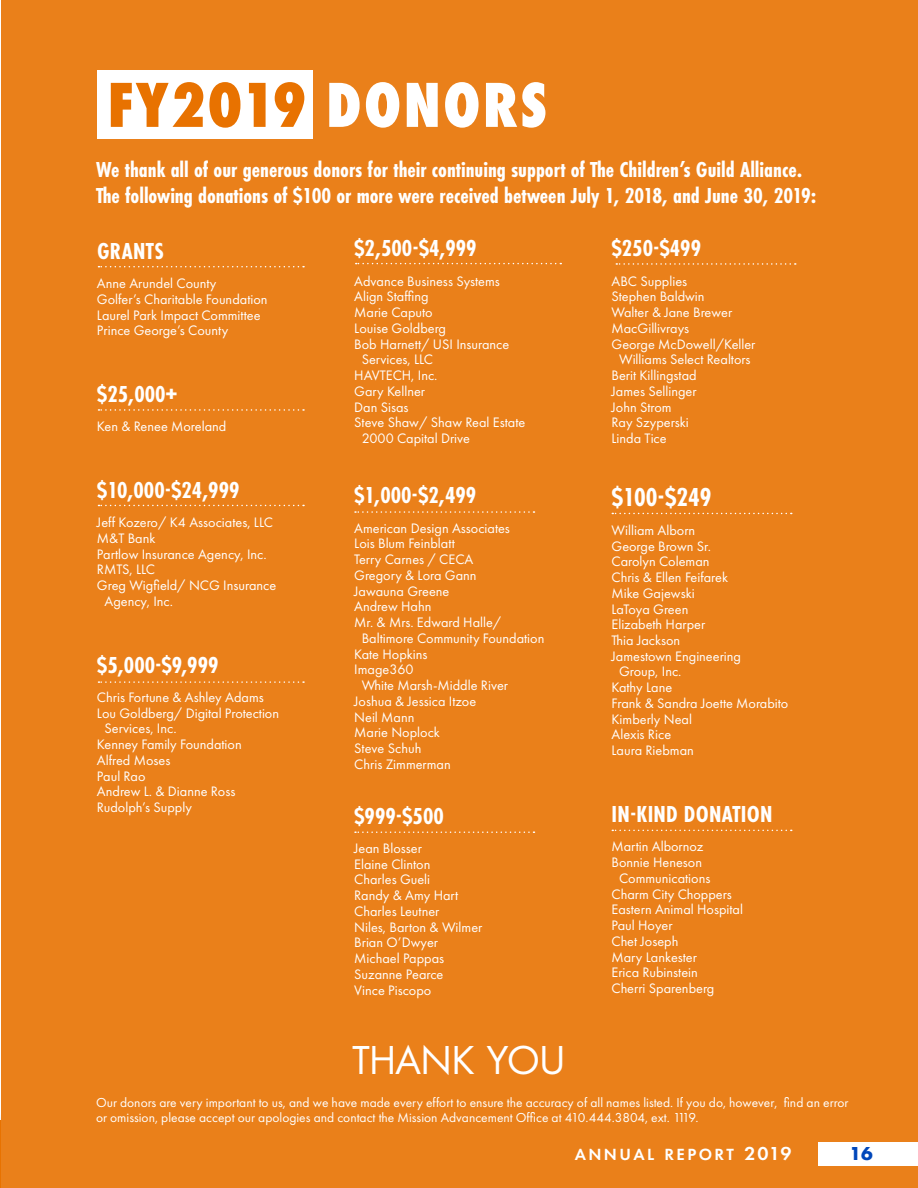
<style>
.page{position:relative;width:918px;height:1188px;background:#fff}
.page>*{position:absolute;margin:0;border:0;box-sizing:border-box;transform-origin:0 0}
.t1{font:800 66px "Futura PT Cond";letter-spacing:.035em;color:#e87200}
.t2{font:42px "Futura PT";letter-spacing:-.03em;color:#fff}
.t3{font:700 27px "Futura PT Cond";color:#fff}
.t4{font:700 24px "Futura PT Cond";color:#fff}
.t5{font:700 22.5px/25.5px "Futura PT Cond";color:#fff}
.t6{font:700 19.5px "Futura PT";color:#0047ba}
.t7{font:600 16.8px "Futura PT";letter-spacing:.145em;color:#fff}
.t8{font:14.25px/15.8px "Futura PT";color:#fff}
.t9{font:13.5px/15px "Futura PT";color:#fff}
.s1{color:#fff}
.s2{font-size:19.5px}
</style>
<div class="page">
<div style="left:0;top:1111px;width:7px;height:77px;background:#ea801a"></div>
<hr style="left:0;top:1121px;width:2px;height:67px;background:#e87200">
<div style="left:2px;top:0;width:916px;height:1188px;background:#ea801a"></div>
<div style="left:819px;top:1142px;width:99px;height:24px;background:#fff"></div>
<div style="left:97px;top:70px;width:216px;height:69px;background:#fff"></div>
<svg style="left:356px;top:263px;width:205px;height:1px"></svg>
<svg style="left:98px;top:266px;width:206px;height:1px"></svg>
<svg style="left:98px;top:409px;width:206px;height:2px"></svg>
<svg style="left:98px;top:505px;width:206px;height:1px"></svg>
<svg style="left:98px;top:681px;width:206px;height:2px"></svg>
<svg style="left:355px;top:511px;width:180px;height:2px"></svg>
<svg style="left:612px;top:513px;width:180px;height:1px"></svg>
<svg style="left:612px;top:830px;width:180px;height:1px"></svg>
<svg style="left:355px;top:831px;width:180px;height:2px"></svg>
<svg style="left:616px;top:263px;width:180px;height:2px"></svg>
<h1 class="t1" style="left:108px;top:66px;width:441px">FY2019 <span class="s1">DONORS</span></h1>
<h3 class="t5" style="left:96px;top:157px;width:722px">We thank all of our generous donors for their continuing support of The Children’s Guild Alliance.<br>The following donations of $100 or more were received between July 1, 2018, and June 30, 2019:</h3>
<h3 class="t4" style="left:97px;top:237px;width:68px">GRANTS</h3>
<p class="t8" style="left:97px;top:275px;width:172px">Anne Arundel County<br>Golfer’s Charitable Foundation<br>Laurel Park Impact Committee<br>Prince George’s County</p>
<h3 class="t4" style="left:97px;top:380px;width:82px">$25,000+</h3>
<p class="t8" style="left:97px;top:418px;width:131px">Ken &amp; Renee Moreland</p>
<h3 class="t4" style="left:97px;top:476px;width:144px">$10,000-$24,999</h3>
<p class="t8" style="left:97px;top:515px;width:177px">Jeff Kozero/ K4 Associates, LLC</p>
<p class="t8" style="left:97px;top:530px;width:60px">M&amp;T Bank</p>
<p class="t8" style="left:97px;top:546px;width:171px">Partlow Insurance Agency, Inc.</p>
<p class="t8" style="left:97px;top:562px;width:60px">RMTS, LLC</p>
<p class="t8" style="left:97px;top:578px;width:181px">Greg Wigfield/ NCG Insurance</p>
<p class="t8" style="left:104px;top:593px;width:70px">Agency, Inc.</p>
<h3 class="t4" style="left:97px;top:651px;width:123px">$5,000-$9,999</h3>
<p class="t8" style="left:97px;top:689px;width:168px">Chris Fortune &amp; Ashley Adams</p>
<p class="t8" style="left:97px;top:705px;width:184px">Lou Goldberg/ Digital Protection</p>
<p class="t8" style="left:104px;top:721px;width:74px">Services, Inc.</p>
<p class="t8" style="left:97px;top:736px;width:146px">Kenney Family Foundation</p>
<p class="t8" style="left:97px;top:752px;width:75px">Alfred Moses</p>
<p class="t8" style="left:97px;top:768px;width:50px">Paul Rao</p>
<p class="t8" style="left:97px;top:784px;width:140px">Andrew L. &amp; Dianne Ross</p>
<p class="t8" style="left:97px;top:799px;width:96px">Rudolph’s Supply</p>
<h3 class="t4" style="left:354px;top:235px;width:124px">$2,500-$4,999</h3>
<p class="t8" style="left:354px;top:273px;width:147px">Advance Business Systems</p>
<p class="t8" style="left:354px;top:289px;width:76px">Align Staffing</p>
<p class="t8" style="left:354px;top:305px;width:80px">Marie Caputo</p>
<p class="t8" style="left:354px;top:320px;width:93px">Louise Goldberg</p>
<p class="t8" style="left:354px;top:336px;width:157px">Bob Harnett/ USI Insurance</p>
<p class="t8" style="left:362px;top:352px;width:73px">Services, LLC</p>
<p class="t8" style="left:354px;top:368px;width:85px">HAVTECH, Inc.</p>
<p class="t8" style="left:354px;top:383px;width:72px">Gary Kellner</p>
<p class="t8" style="left:354px;top:399px;width:56px">Dan Sisas</p>
<p class="t8" style="left:354px;top:415px;width:172px">Steve Shaw/ Shaw Real Estate</p>
<p class="t8" style="left:362px;top:430px;width:110px">2000 Capital Drive</p>
<h3 class="t4" style="left:354px;top:481px;width:123px">$1,000-$2,499</h3>
<p class="t8" style="left:354px;top:520px;width:157px">American Design Associates</p>
<p class="t8" style="left:354px;top:536px;width:102px">Lois Blum Feinblatt</p>
<p class="t8" style="left:354px;top:551px;width:121px">Terry Carnes / CECA</p>
<p class="t8" style="left:354px;top:567px;width:124px">Gregory &amp; Lora Gann</p>
<p class="t8" style="left:354px;top:583px;width:97px">Jawauna Greene</p>
<p class="t8" style="left:354px;top:599px;width:79px">Andrew Hahn</p>
<p class="t8" style="left:354px;top:614px;width:149px">Mr. &amp; Mrs. Edward Halle/</p>
<p class="t8" style="left:362px;top:630px;width:184px">Baltimore Community Foundation</p>
<p class="t8" style="left:354px;top:646px;width:75px">Kate Hopkins</p>
<p class="t8" style="left:354px;top:662px;width:61px">Image360</p>
<p class="t8" style="left:362px;top:677px;width:148px">White Marsh-Middle River</p>
<p class="t8" style="left:354px;top:693px;width:123px">Joshua &amp; Jessica Itzoe</p>
<p class="t8" style="left:354px;top:709px;width:62px">Neil Mann</p>
<p class="t8" style="left:354px;top:725px;width:87px">Marie Noplock</p>
<p class="t8" style="left:354px;top:740px;width:69px">Steve Schuh</p>
<p class="t8" style="left:354px;top:756px;width:98px">Chris Zimmerman</p>
<h3 class="t4" style="left:354px;top:802px;width:91px">$999-$500</h3>
<p class="t8" style="left:354px;top:840px;width:130px">Jean Blosser<br>Elaine Clinton<br>Charles Gueli<br>Randy &amp; Amy Hart<br>Charles Leutner<br>Niles, Barton &amp; Wilmer<br>Brian O’Dwyer<br>Michael Pappas<br>Suzanne Pearce<br>Vince Piscopo</p>
<h2 class="t2" style="left:352px;top:1036px;width:215px">THANK YOU</h2>
<h3 class="t4" style="left:612px;top:235px;width:91px">$250-$499</h3>
<p class="t8" style="left:612px;top:273px;width:77px">ABC Supplies</p>
<p class="t8" style="left:612px;top:289px;width:95px">Stephen Baldwin</p>
<p class="t8" style="left:612px;top:305px;width:122px">Walter &amp; Jane Brewer</p>
<p class="t8" style="left:612px;top:320px;width:79px">MacGillivrays</p>
<p class="t8" style="left:612px;top:336px;width:145px">George McDowell/Keller</p>
<p class="t8" style="left:619px;top:352px;width:133px">Williams Select Realtors</p>
<p class="t8" style="left:612px;top:368px;width:87px">Berit Killingstad</p>
<p class="t8" style="left:612px;top:383px;width:87px">James Sellinger</p>
<p class="t8" style="left:612px;top:399px;width:62px">John Strom</p>
<p class="t8" style="left:612px;top:415px;width:79px">Ray Szyperski</p>
<p class="t8" style="left:612px;top:430px;width:57px">Linda Tice</p>
<h3 class="t3" style="left:612px;top:481px;width:101px">$100-$249</h3>
<p class="t8" style="left:612px;top:522px;width:85px">William Alborn</p>
<p class="t8" style="left:612px;top:538px;width:101px">George Brown Sr.</p>
<p class="t8" style="left:612px;top:554px;width:100px">Carolyn Coleman</p>
<p class="t8" style="left:612px;top:569px;width:118px">Chris &amp; Ellen Feifarek</p>
<p class="t8" style="left:612px;top:585px;width:85px">Mike Gajewski</p>
<p class="t8" style="left:612px;top:601px;width:78px">LaToya Green</p>
<p class="t8" style="left:612px;top:617px;width:95px">Elizabeth Harper</p>
<p class="t8" style="left:612px;top:632px;width:70px">Thia Jackson</p>
<p class="t8" style="left:612px;top:648px;width:131px">Jamestown Engineering</p>
<p class="t8" style="left:619px;top:664px;width:64px">Group, Inc.</p>
<p class="t8" style="left:612px;top:680px;width:62px">Kathy Lane</p>
<p class="t8" style="left:612px;top:695px;width:178px">Frank &amp; Sandra Joette Morabito</p>
<p class="t8" style="left:612px;top:711px;width:82px">Kimberly Neal</p>
<p class="t8" style="left:612px;top:727px;width:61px">Alexis Rice</p>
<p class="t8" style="left:612px;top:743px;width:84px">Laura Riebman</p>
<h3 class="t4" style="left:612px;top:800px;width:162px">IN-KIND DONATION</h3>
<p class="t8" style="left:612px;top:839px;width:93px">Martin Albornoz</p>
<p class="t8" style="left:612px;top:854px;width:92px">Bonnie Heneson</p>
<p class="t8" style="left:619px;top:870px;width:93px">Communications</p>
<p class="t8" style="left:612px;top:886px;width:122px">Charm City Choppers</p>
<p class="t8" style="left:612px;top:902px;width:133px">Eastern Animal Hospital</p>
<p class="t8" style="left:612px;top:917px;width:63px">Paul Hoyer</p>
<p class="t8" style="left:612px;top:933px;width:68px">Chet Joseph</p>
<p class="t8" style="left:612px;top:949px;width:87px">Mary Lankester</p>
<p class="t8" style="left:612px;top:965px;width:88px">Erica Rubinstein</p>
<p class="t8" style="left:612px;top:980px;width:104px">Cherri Sparenberg</p>
<p class="t9" style="left:96px;top:1095px;width:754px">Our donors are very important to us, and we have made every effort to ensure the accuracy of all names listed. If you do, however, find an error or omission, please accept our apologies and contact the Mission Advancement Office at 410.444.3804, ext. 1119.</p>
<p class="t7" style="left:575px;top:1144px;width:218px">ANNUAL REPORT <span class="s2">2019</span></p>
<h3 class="t6" style="left:849px;top:1141px;width:25px">16</h3>
</div>
